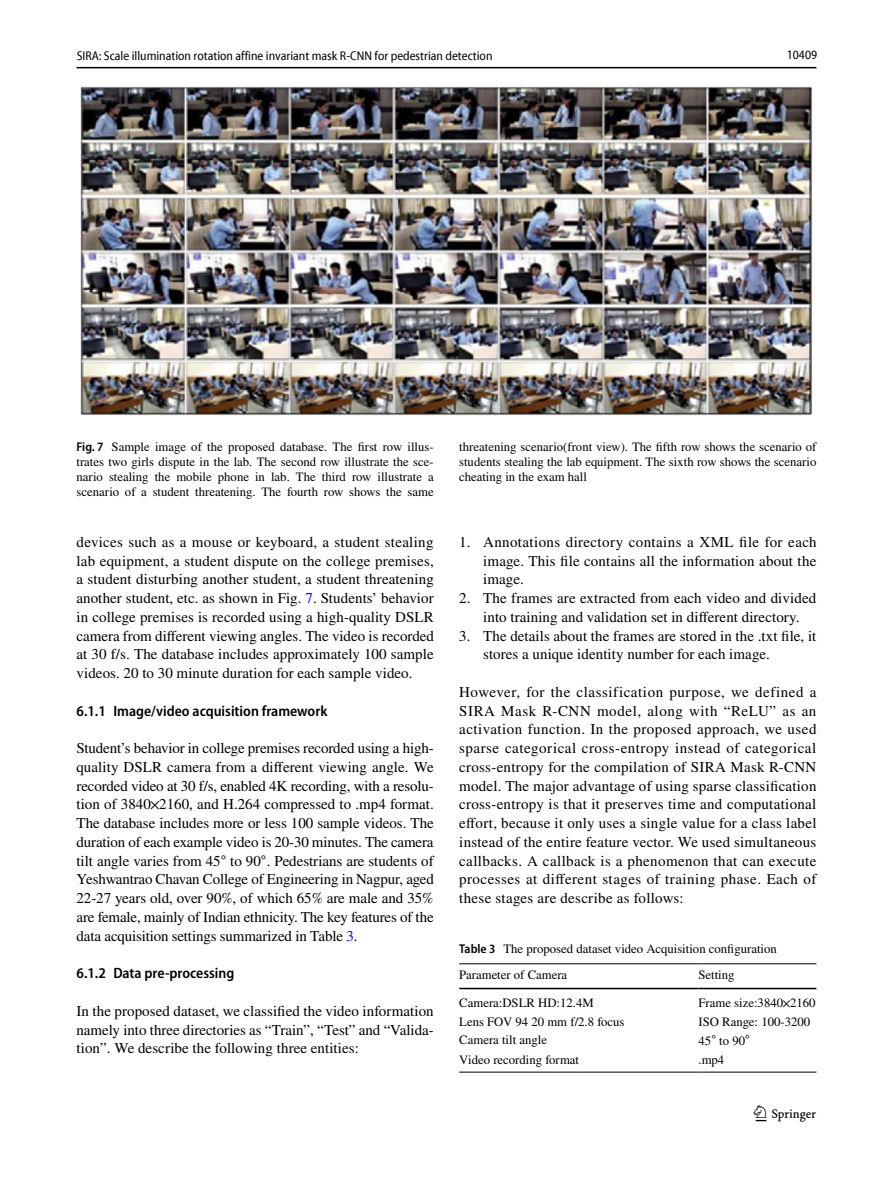
<style>
.page{position:relative;width:893px;height:1187px;background:#fff}
.page>*{position:absolute;margin:0;border:0;box-sizing:border-box;transform-origin:0 0}
.t1{font:22.5px "Springnew Regular 2";color:#000}
.t2{font:15px/18.8px "STIX";letter-spacing:.005em;color:#000;text-align:justify}
.t3{font:600 semi-condensed 15px "Myriad Pro";color:#000}
.t4{font:12.75px/15px "STIX";color:#000;text-align:justify}
.t5{font:semi-condensed 12.75px "Myriad Pro Unic";color:#000}
.t6{font:12.75px "Myriad Pro Unic Semi Condensed 2";color:#000}
.s1{font-family:"Myriad Pro";font-weight:600;font-stretch:semi-condensed}
.s2{color:#00f}
.s3{font-family:"STIX Math Regular 20"}
.s4{font-family:"STIX Math Regular 21"}
</style>
<div class="page">
<hr style="left:77px;top:67px;width:739px;height:1px;background:#000">
<hr style="left:459px;top:963px;width:239px;height:1px;background:#000">
<hr style="left:459px;top:987px;width:239px;height:2px;background:#000">
<hr style="left:698px;top:963px;width:118px;height:1px;background:#000">
<hr style="left:698px;top:987px;width:118px;height:2px;background:#000">
<hr style="left:459px;top:1071px;width:239px;height:1px;background:#000">
<hr style="left:698px;top:1071px;width:118px;height:1px;background:#000">
<img style="left:81px;top:87px;width:731px;height:328px">
<p class="t5" style="left:77px;top:51px;width:417px">SIRA: Scale illumination rotation affine invariant mask R-CNN for pedestrian detection</p>
<p class="t6" style="left:787px;top:50px;width:32px">10409</p>
<p class="t4" style="left:77px;top:439px;width:359px"><span class="s1">Fig. 7</span> Sample image of the proposed database. The first row illus&shy;trates two girls dispute in the lab. The second row illustrate the sce&shy;nario stealing the mobile phone in lab. The third row illustrate a scenario of a student threatening. The fourth row shows the same</p>
<p class="t4" style="left:459px;top:439px;width:359px">threatening scenario(front view). The fifth row shows the scenario of students stealing the lab equipment. The sixth row shows the scenario cheating in the exam hall</p>
<p class="t2" style="left:77px;top:533px;width:359px">devices such as a mouse or keyboard, a student stealing lab equipment, a student dispute on the college premises, a student disturbing another student, a student threatening another student, etc. as shown in Fig. <span class="s2">7</span>. Students’ behavior in college premises is recorded using a high-quality DSLR camera from different viewing angles. The video is recorded at 30 f/s. The database includes approximately 100 sample videos. 20 to 30 minute duration for each sample video.</p>
<p class="t3" style="left:77px;top:702px;width:252px">6.1.1 Image/video acquisition framework</p>
<p class="t2" style="left:77px;top:739px;width:359px">Student’s behavior in college premises recorded using a high&shy;quality DSLR camera from a different viewing angle. We recorded video at 30 f/s, enabled 4K recording, with a resolu&shy;tion of 3840<span class="s3">×</span>2160, and H.264 compressed to .mp4 format.<br>The database includes more or less 100 sample videos. The duration of each example video is 20-30 minutes. The camera tilt angle varies from 45<sup>◦</sup> to 90<sup>◦</sup>. Pedestrians are students of Yeshwantrao Chavan College of Engineering in Nagpur, aged 22-27 years old, over 90%, of which 65% are male and 35% are female, mainly of Indian ethnicity. The key features of the data acquisition settings summarized in Table <span class="s2">3</span>.</p>
<p class="t3" style="left:77px;top:964px;width:159px">6.1.2 Data pre‑processing</p>
<p class="t2" style="left:77px;top:1002px;width:359px">In the proposed dataset, we classified the video information namely into three directories as “Train”, “Test” and “Valida&shy;tion”. We describe the following three entities:</p>
<p class="t2" style="left:483px;top:533px;width:335px;text-indent:-24px">1. Annotations directory contains a XML file for each image. This file contains all the information about the image.</p>
<p class="t2" style="left:459px;top:589px;width:359px;text-align:center">2. The frames are extracted from each video and divided into training and validation set in different directory.</p>
<p class="t2" style="left:483px;top:627px;width:335px;text-indent:-24px">3. The details about the frames are stored in the .txt file, it stores a unique identity number for each image.</p>
<p class="t2" style="left:459px;top:683px;width:359px">However, for the classification purpose, we defined a SIRA Mask R-CNN model, along with “ReLU” as an activation function. In the proposed approach, we used sparse categorical cross-entropy instead of categorical cross-entropy for the compilation of SIRA Mask R-CNN model. The major advantage of using sparse classification cross-entropy is that it preserves time and computational effort, because it only uses a single value for a class label instead of the entire feature vector. We used simultaneous callbacks. A callback is a phenomenon that can execute processes at different stages of training phase. Each of these stages are describe as follows:</p>
<p class="t4" style="left:459px;top:937px;width:319px;line-height:25.5px"><span class="s1">Table 3</span> The proposed dataset video Acquisition configuration<br>Parameter of Camera</p>
<p class="t4" style="left:698px;top:967px;width:38px">Setting</p>
<p class="t4" style="left:459px;top:995px;width:136px">Camera:DSLR HD:12.4M</p>
<p class="t4" style="left:698px;top:995px;width:119px">Frame size:3840<span class="s4">×</span>2160</p>
<p class="t4" style="left:459px;top:1014px;width:167px">Lens FOV 94 20 mm f/2.8 focus</p>
<p class="t4" style="left:698px;top:1014px;width:113px">ISO Range: 100-3200</p>
<p class="t4" style="left:459px;top:1033px;width:89px">Camera tilt angle</p>
<p class="t4" style="left:698px;top:1033px;width:53px">45<sup>◦</sup> to 90<sup>◦</sup></p>
<p class="t4" style="left:459px;top:1052px;width:121px">Video recording format</p>
<p class="t4" style="left:698px;top:1052px;width:27px">.mp4</p>
<h1 class="t1" style="left:756px;top:1105px;width:62px">1 3</h1>
</div>
